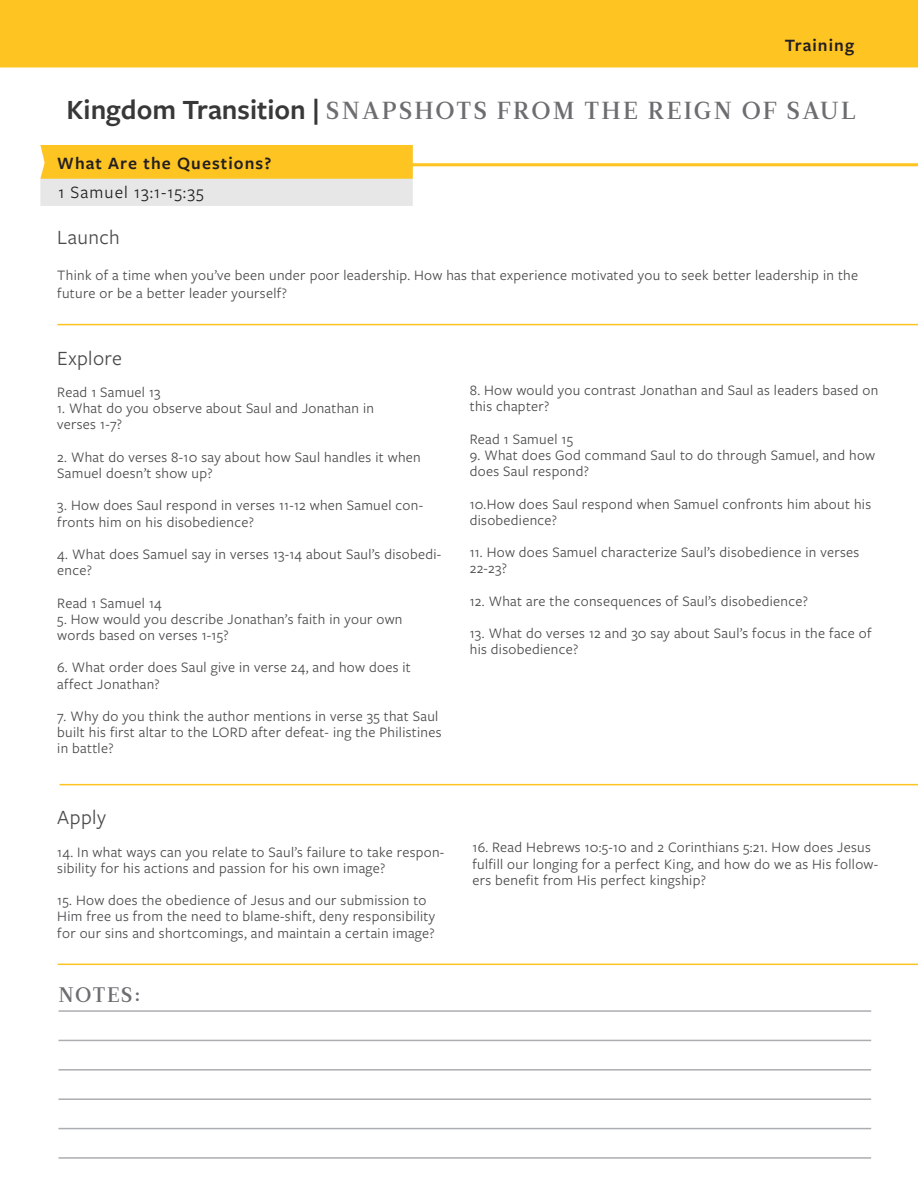
<style>
.page{position:relative;width:918px;height:1188px;background:#fff}
.page>*{position:absolute;margin:0;border:0;box-sizing:border-box;transform-origin:0 0}
.t1{font:24.6px "Leitura Roman 3";letter-spacing:.095em;color:#6c6d70}
.t2{font:21px "Freight Sans Pro";letter-spacing:.02em;color:#494a4b}
.t3{font:21px "Leitura Roman 3";letter-spacing:.07em;color:#6c6d70}
.t4{font:600 18px "Freight Sans Pro";letter-spacing:.06em;color:#231f20}
.t5{font:18px "Freight Sans Pro";letter-spacing:.06em;color:#231f20}
.t6{font:15px/16.2px "Freight Sans Pro";letter-spacing:.02em;color:#494a4b}
.s1{font-family:"Freight Sans Pro";font-weight:600;font-size:28.95px;color:#383839}
</style>
<div class="page">
<img style="left:0;top:0;width:918px;height:1159px">
<hr style="left:57px;top:324px;width:861px;height:1px;background:#fec422">
<hr style="left:60px;top:784px;width:858px;height:1px;background:#fec422">
<hr style="left:58px;top:964px;width:860px;height:1px;background:#fec422">
<hr style="left:58px;top:1010px;width:813px;height:2px;background:#acadb1">
<hr style="left:58px;top:1098px;width:813px;height:2px;background:#acadb1">
<hr style="left:58px;top:1040px;width:813px;height:1px;background:#acadb1">
<hr style="left:58px;top:1128px;width:813px;height:1px;background:#acadb1">
<hr style="left:58px;top:1069px;width:813px;height:2px;background:#acadb1">
<hr style="left:58px;top:1157px;width:813px;height:2px;background:#acadb1">
<p class="t4" style="left:785px;top:33px;width:71px">Training</p>
<p class="t1" style="left:67px;top:93px;width:790px"><span class="s1">Kingdom Transition |</span> SNAPSHOTS FROM THE REIGN OF SAUL</p>
<p class="t4" style="left:57px;top:150px;width:216px">What Are the Questions?</p>
<p class="t5" style="left:58px;top:180px;width:147px">1 Samuel 13:1-15:35</p>
<p class="t2" style="left:57px;top:223px;width:64px">Launch</p>
<p class="t6" style="left:57px;top:265px;width:802px;line-height:18px">Think of a time when you’ve been under poor leadership. How has that experience motivated you to seek better leadership in the future or be a better leader yourself?</p>
<p class="t2" style="left:57px;top:344px;width:66px">Explore</p>
<p class="t6" style="left:57px;top:383px;width:105px">Read 1 Samuel 13</p>
<p class="t6" style="left:57px;top:400px;width:318px">1. What do you observe about Saul and Jonathan in</p>
<p class="t6" style="left:57px;top:416px;width:66px">verses 1-7?</p>
<p class="t6" style="left:57px;top:448px;width:365px">2. What do verses 8-10 say about how Saul handles it when<br>Samuel doesn’t show up?</p>
<p class="t6" style="left:57px;top:497px;width:367px">3. How does Saul respond in verses 11-12 when Samuel con&shy;fronts him on his disobedience?</p>
<p class="t6" style="left:57px;top:545px;width:386px">4. What does Samuel say in verses 13-14 about Saul’s disobedi&shy;ence?</p>
<p class="t6" style="left:57px;top:594px;width:106px">Read 1 Samuel 14</p>
<p class="t6" style="left:57px;top:610px;width:347px">5. How would you describe Jonathan’s faith in your own</p>
<p class="t6" style="left:57px;top:626px;width:173px">words based on verses 1-15?</p>
<p class="t6" style="left:57px;top:659px;width:355px">6. What order does Saul give in verse 24, and how does it affect Jonathan?</p>
<p class="t6" style="left:57px;top:707px;width:386px">7. Why do you think the author mentions in verse 35 that Saul built his first altar to the LORD after defeat- ing the Philistines in battle?</p>
<p class="t2" style="left:57px;top:803px;width:50px">Apply</p>
<p class="t6" style="left:57px;top:843px;width:389px">14. In what ways can you relate to Saul’s failure to take respon&shy;sibility for his actions and passion for his own image?</p>
<p class="t6" style="left:57px;top:892px;width:379px">15. How does the obedience of Jesus and our submission to<br>Him free us from the need to blame-shift, deny responsibility for our sins and shortcomings, and maintain a certain image?</p>
<p class="t3" style="left:58px;top:980px;width:84px">NOTES:</p>
<p class="t6" style="left:470px;top:382px;width:410px">8. How would you contrast Jonathan and Saul as leaders based on this chapter?</p>
<p class="t6" style="left:470px;top:430px;width:105px">Read 1 Samuel 15</p>
<p class="t6" style="left:470px;top:446px;width:407px">9. What does God command Saul to do through Samuel, and how does Saul respond?</p>
<p class="t6" style="left:470px;top:495px;width:403px">10.How does Saul respond when Samuel confronts him about his disobedience?</p>
<p class="t6" style="left:470px;top:544px;width:391px">11. How does Samuel characterize Saul’s disobedience in verses<br>22-23?</p>
<p class="t6" style="left:470px;top:592px;width:340px">12. What are the consequences of Saul’s disobedience?</p>
<p class="t6" style="left:470px;top:625px;width:403px">13. What do verses 12 and 30 say about Saul’s focus in the face of his disobedience?</p>
<p class="t6" style="left:472px;top:839px;width:407px">16. Read Hebrews 10:5-10 and 2 Corinthians 5:21. How does Jesus fulfill our longing for a perfect King, and how do we as His follow&shy;ers benefit from His perfect kingship?</p>
</div>
